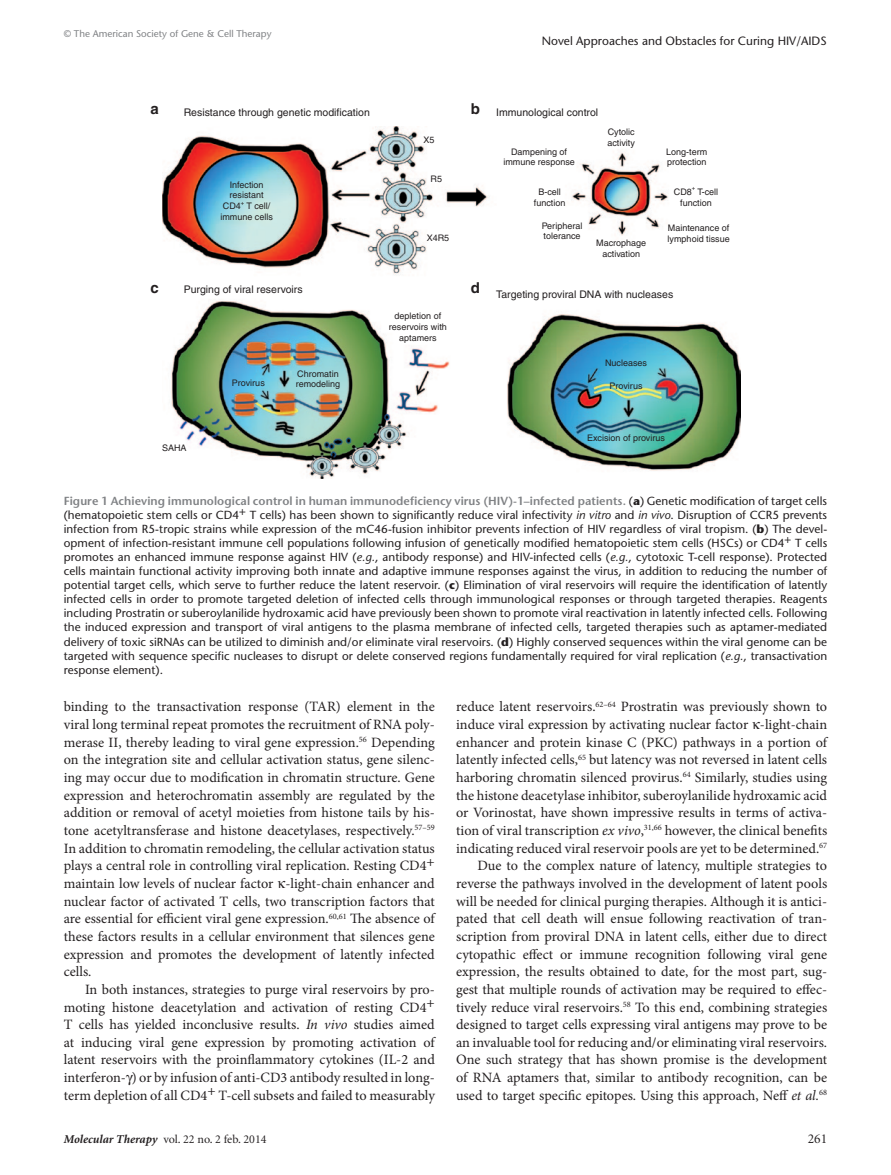
<style>
.page{position:relative;width:891px;height:1175px;background:#fff}
.page>*{position:absolute;margin:0;border:0;box-sizing:border-box;transform-origin:0 0}
.t1{font:700 15px "Helvetica";color:#231f20}
.t2{font:14.25px/17.7px "Minion Pro";color:#231f20;text-align:justify}
.t3{font:13.5px "Minion";color:#231f20}
.t4{font:12px "Stone Sans";color:#231f20}
.t5{font:12px "Minion";color:#231f20}
.t6{font:11.7px/14.1px "Stone Sans";letter-spacing:.005em;color:#231f20;text-align:justify}
.t7{font:600 11.7px "ITC Stone Sans";letter-spacing:.005em;color:#808285}
.t8{font:10.5px "Helvetica";color:#231f20}
.t9{font:9.75px "Stone Sans";color:#808285}
.t10{font:9px/10.8px "Helvetica";color:#231f20}
.t11{font:6px "Helvetica";color:#231f20}
.s1{font-family:"Stone Sans";font-weight:400;color:#231f20}
.s2{font-family:"Stone Sans";font-weight:700;color:#231f20}
.s3{font-style:italic}
.s4{font-weight:700}
.s5{font-weight:700;font-style:italic}
</style>
<div class="page">
<img style="left:163px;top:126px;width:578px;height:352px">
<p class="t9" style="left:64px;top:28px;width:209px">© The American Society of Gene &amp; Cell Therapy</p>
<p class="t4" style="left:542px;top:34px;width:286px">Novel Approaches and Obstacles for Curing HIV/AIDS</p>
<p class="t1" style="left:150px;top:99px;width:10px">a</p>
<p class="t1" style="left:471px;top:99px;width:11px">b</p>
<p class="t8" style="left:184px;top:107px;width:188px">Resistance through genetic modification</p>
<p class="t8" style="left:496px;top:107px;width:104px">Immunological control</p>
<p class="t10" style="left:230px;top:179px;width:35px">Infection</p>
<p class="t10" style="left:230px;top:190px;width:36px">resistant</p>
<p class="t10" style="left:223px;top:201px;width:19px">CD4</p>
<p class="t11" style="left:241px;top:199px;width:5px">+</p>
<p class="t10" style="left:220px;top:201px;width:54px;text-align:right">T cell/ immune cells</p>
<p class="t10" style="left:424px;top:134px;width:13px">X5</p>
<p class="t10" style="left:431px;top:173px;width:13px">R5</p>
<p class="t10" style="left:427px;top:232px;width:24px">X4R5</p>
<p class="t10" style="left:503px;top:146px;width:73px;text-align:center">Dampening of immune response</p>
<p class="t10" style="left:534px;top:186px;width:33px;text-align:center">B-cell function</p>
<p class="t10" style="left:542px;top:220px;width:42px">Peripheral tolerance</p>
<p class="t10" style="left:607px;top:126px;width:29px">Cytolic activity</p>
<p class="t10" style="left:596px;top:237px;width:52px;text-align:center">Macrophage activation</p>
<p class="t10" style="left:666px;top:146px;width:43px">Long-term protection</p>
<p class="t10" style="left:674px;top:186px;width:19px">CD8</p>
<p class="t11" style="left:692px;top:185px;width:5px">+</p>
<p class="t10" style="left:680px;top:186px;width:39px;text-indent:17px">T-cell function</p>
<p class="t10" style="left:668px;top:222px;width:64px">Maintenance of lymphoid tissue</p>
<p class="t1" style="left:150px;top:279px;width:10px">c</p>
<p class="t1" style="left:471px;top:279px;width:11px">d</p>
<p class="t8" style="left:184px;top:284px;width:120px">Purging of viral reservoirs</p>
<p class="t10" style="left:232px;top:378px;width:35px">Provirus</p>
<p class="t10" style="left:296px;top:368px;width:46px">Chromatin remodeling</p>
<p class="t10" style="left:389px;top:310px;width:60px;text-align:center">depletion of reservoirs with aptamers</p>
<p class="t8" style="left:496px;top:288px;width:179px">Targeting proviral DNA with nucleases</p>
<p class="t10" style="left:605px;top:357px;width:44px">Nucleases</p>
<p class="t10" style="left:610px;top:380px;width:35px">Provirus</p>
<p class="t10" style="left:162px;top:443px;width:26px">SAHA</p>
<p class="t10" style="left:587px;top:432px;width:80px">Excision of provirus</p>
<p class="t7" style="left:64px;top:494px;width:765px">Figure 1 Achieving immunological control in human immunodeficiency virus (HIV)-1–infected patients. <span class="s1">(</span><span class="s2">a</span><span class="s1">) Genetic modification of target cells</span></p>
<p class="t6" style="left:64px;top:508px;width:765px">(hematopoietic stem cells or CD4+ T cells) has been shown to significantly reduce viral infectivity <span class="s3">in vitro</span> and <span class="s3">in vivo</span>. Disruption of CCR5 prevents infection from R5-tropic strains while expression of the mC46-fusion inhibitor prevents infection of HIV regardless of viral tropism. (<span class="s4">b</span>) The devel&shy;opment of infection-resistant immune cell populations following infusion of genetically modified hematopoietic stem cells (HSCs) or CD4+ T cells promotes an enhanced immune response against HIV (<span class="s3">e.g.</span>, antibody response) and HIV-infected cells (<span class="s3">e.g.</span>, cytotoxic T-cell response). Protected cells maintain functional activity improving both innate and adaptive immune responses against the virus, in addition to reducing the number of potential target cells, which serve to further reduce the latent reservoir. (<span class="s4">c</span>) Elimination of viral reservoirs will require the identification of latently infected cells in order to promote targeted deletion of infected cells through immunological responses or through targeted therapies. Reagents including Prostratin or suberoylanilide hydroxamic acid have previously been shown to promote viral reactivation in latently infected cells. Following the induced expression and transport of viral antigens to the plasma membrane of infected cells, targeted therapies such as aptamer-mediated delivery of toxic siRNAs can be utilized to diminish and/or eliminate viral reservoirs. (<span class="s4">d</span>) Highly conserved sequences within the viral genome can be targeted with sequence specific nucleases to disrupt or delete conserved regions fundamentally required for viral replication (<span class="s3">e.g.</span>, transactivation response element).</p>
<p class="t2" style="left:64px;top:698px;width:373px">binding to the transactivation response (TAR) element in the viral long terminal repeat promotes the recruitment of RNA poly&shy;merase II, thereby leading to viral gene expression.<sup>56</sup> Depending on the integration site and cellular activation status, gene silenc&shy;ing may occur due to modification in chromatin structure. Gene expression and heterochromatin assembly are regulated by the addition or removal of acetyl moieties from histone tails by his&shy;tone acetyltransferase and histone deacetylases, respectively.<sup>57–59<br></sup>In addition to chromatin remodeling, the cellular activation status plays a central role in controlling viral replication. Resting CD4+ maintain low levels of nuclear factor -light-chain enhancer and nuclear factor of activated T cells, two transcription factors that are essential for efficient viral gene expression.<sup>60,61</sup> The absence of these factors results in a cellular environment that silences gene expression and promotes the development of latently infected cells.</p>
<p class="t2" style="left:64px;top:980px;width:373px;text-indent:21px">In both instances, strategies to purge viral reservoirs by pro&shy;moting histone deacetylation and activation of resting CD4+ T cells has yielded inconclusive results. <span class="s3">In vivo</span> studies aimed at inducing viral gene expression by promoting activation of latent reservoirs with the proinflammatory cytokines (IL-2 and interferon- ) or by infusion of anti-CD3 antibody resulted in long&shy;term depletion of all CD4+ T-cell subsets and failed to measurably</p>
<p class="t2" style="left:456px;top:698px;width:373px;text-align:right">reduce latent reservoirs.<sup>62–64</sup> Prostratin was previously shown to induce viral expression by activating nuclear factor -light-chain enhancer and protein kinase C (PKC) pathways in a portion of latently infected cells,<sup>65</sup> but latency was not reversed in latent cells harboring chromatin silenced provirus.<sup>64</sup> Similarly, studies using the histone deacetylase inhibitor, suberoylanilide hydroxamic acid or Vorinostat, have shown impressive results in terms of activa&shy;tion of viral transcription <span class="s3">ex vivo</span>,<sup>31,66</sup> however, the clinical benefits indicating reduced viral reservoir pools are yet to be determined.<sup>67<br></sup>Due to the complex nature of latency, multiple strategies to reverse the pathways involved in the development of latent pools will be needed for clinical purging therapies. Although it is antici&shy;pated that cell death will ensue following reactivation of tran&shy;scription from proviral DNA in latent cells, either due to direct cytopathic effect or immune recognition following viral gene expression, the results obtained to date, for the most part, sug&shy;gest that multiple rounds of activation may be required to effec&shy;tively reduce viral reservoirs.<sup>58</sup> To this end, combining strategies designed to target cells expressing viral antigens may prove to be an invaluable tool for reducing and/or eliminating viral reservoirs.<br>One such strategy that has shown promise is the development of RNA aptamers that, similar to antibody recognition, can be used to target specific epitopes. Using this approach, Neff <span class="s3">et al.</span><sup>68</sup></p>
<p class="t5" style="left:64px;top:1133px;width:204px"><span class="s5">Molecular Therapy</span> vol. 22 no. 2 feb. 2014</p>
<p class="t3" style="left:808px;top:1132px;width:21px">261</p>
</div>
